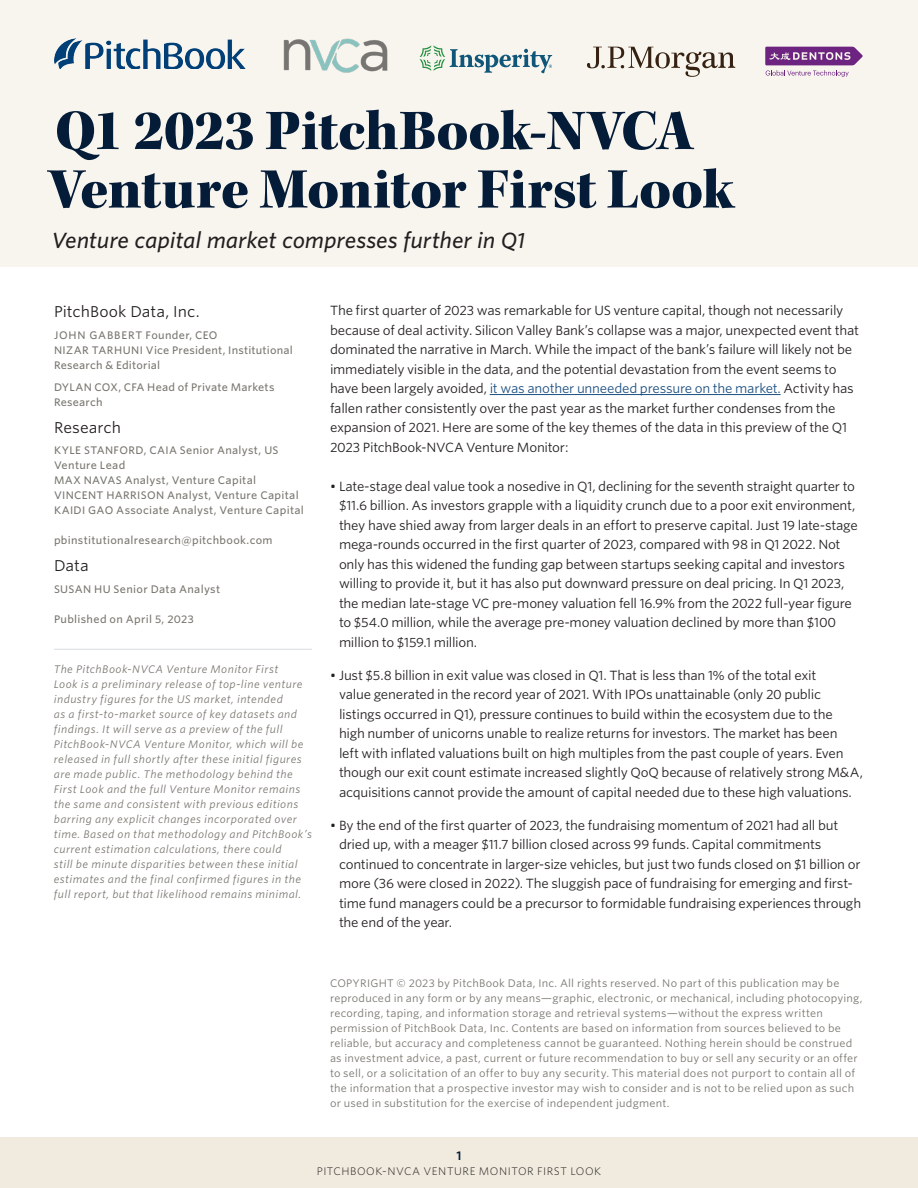
<style>
.page{position:relative;width:918px;height:1188px;background:#fff}
.page>*{position:absolute;margin:0;border:0;box-sizing:border-box;transform-origin:0 0}
.VM_H1{font:58.5px/58.5px "Kepler Std Black Subh";letter-spacing:-.01em;color:#051c38}
.VM_Chart_narrative_t{font:italic 500 21px "Whitney S Sm";letter-spacing:-.005em;color:#231f20}
.t1{font:15px "Whitney S Sm";letter-spacing:.005em;color:#231f20}
.AN_Body_copy_-_runt{font:12.75px/19.5px "Whitney S Sm";letter-spacing:-.02em;color:#231f20}
.t2{font:600 12px "Whitney S Sm";color:#051c38}
.t3{font:10.5px/15px "Whitney S Sm";letter-spacing:.02em;color:#78766f}
.t4{font:italic 10.5px/15px "Whitney S Sm";letter-spacing:.035em;color:#78766f}
.t5{font:500 10.5px/15px "Whitney S Sm";letter-spacing:.025em;color:#78766f}
.t6{font:300 10.5px "Whitney S Sm";letter-spacing:.05em;color:#231f20}
.s1{color:#1d5080}
</style>
<div class="page">
<div style="left:0;top:1137px;width:918px;height:51px;background:#f0ebde"></div>
<div style="left:0;top:0;width:918px;height:267px;background:#f8f5ef"></div>
<hr style="left:490px;top:394px;width:291px;height:1px;background:#1d5080">
<hr style="left:54px;top:649px;width:258px;height:1px;background:#d8dde3">
<p class="VM_H1" style="left:48px;top:103px;width:687px">Q1 2023 PitchBook-NVCA<br>Venture Monitor First Look</p>
<p class="VM_Chart_narrative_t" style="left:51px;top:226px;width:475px">Venture capital market compresses further in Q1</p>
<p class="t1" style="left:54px;top:301px;width:147px">PitchBook Data, Inc.</p>
<p class="t5" style="left:54px;top:327px;width:240px">JOHN GABBERT Founder, CEO<br>NIZAR TARHUNI Vice President, Institutional<br>Research &amp; Editorial</p>
<p class="t5" style="left:54px;top:379px;width:222px">DYLAN COX, CFA Head of Private Markets<br>Research</p>
<p class="t1" style="left:54px;top:417px;width:69px">Research</p>
<p class="t5" style="left:54px;top:443px;width:251px">KYLE STANFORD, CAIA Senior Analyst, US Venture Lead<br>MAX NAVAS Analyst, Venture Capital VINCENT HARRISON Analyst, Venture Capital KAIDI GAO Associate Analyst, Venture Capital</p>
<p class="t5" style="left:54px;top:533px;width:220px">pbinstitutionalresearch@pitchbook.com</p>
<p class="t1" style="left:54px;top:555px;width:36px">Data</p>
<p class="t5" style="left:54px;top:582px;width:168px">SUSAN HU Senior Data Analyst</p>
<p class="t5" style="left:54px;top:612px;width:141px">Published on April 5, 2023</p>
<p class="t4" style="left:54px;top:662px;width:260px">The PitchBook-NVCA Venture Monitor First<br>Look is a preliminary release of top-line venture industry figures for the US market, intended<br>as a first-to-market source of key datasets and findings. It will serve as a preview of the full PitchBook-NVCA Venture Monitor, which will be released in full shortly after these initial figures are made public. The methodology behind the First Look and the full Venture Monitor remains the same and consistent with previous editions barring any explicit changes incorporated over time. Based on that methodology and PitchBook’s current estimation calculations, there could<br>still be minute disparities between these initial estimates and the final confirmed figures in the full report, but that likelihood remains minimal.</p>
<p class="AN_Body_copy_-_runt" style="left:330px;top:301px;width:531px">The first quarter of 2023 was remarkable for US venture capital, though not necessarily because of deal activity. Silicon Valley Bank’s collapse was a major, unexpected event that dominated the narrative in March. While the impact of the bank’s failure will likely not be immediately visible in the data, and the potential devastation from the event seems to have been largely avoided, <span class="s1">it was another unneeded pressure on the market.</span> Activity has fallen rather consistently over the past year as the market further condenses from the expansion of 2021. Here are some of the key themes of the data in this preview of the Q1<br>2023 PitchBook-NVCA Venture Monitor:</p>
<p class="AN_Body_copy_-_runt" style="left:339px;top:476px;width:520px;text-indent:-9px">• Late-stage deal value took a nosedive in Q1, declining for the seventh straight quarter to $11.6 billion. As investors grapple with a liquidity crunch due to a poor exit environment, they have shied away from larger deals in an effort to preserve capital. Just 19 late-stage mega-rounds occurred in the first quarter of 2023, compared with 98 in Q1 2022. Not only has this widened the funding gap between startups seeking capital and investors willing to provide it, but it has also put downward pressure on deal pricing. In Q1 2023, the median late-stage VC pre-money valuation fell 16.9% from the 2022 full-year figure to $54.0 million, while the average pre-money valuation declined by more than $100 million to $159.1 million.</p>
<p class="AN_Body_copy_-_runt" style="left:339px;top:665px;width:526px;text-indent:-9px">• Just $5.8 billion in exit value was closed in Q1. That is less than 1% of the total exit<br>value generated in the record year of 2021. With IPOs unattainable (only 20 public listings occurred in Q1), pressure continues to build within the ecosystem due to the<br>high number of unicorns unable to realize returns for investors. The market has been<br>left with inflated valuations built on high multiples from the past couple of years. Even though our exit count estimate increased slightly QoQ because of relatively strong M&amp;A, acquisitions cannot provide the amount of capital needed due to these high valuations.</p>
<p class="AN_Body_copy_-_runt" style="left:339px;top:815px;width:524px;text-indent:-9px">• By the end of the first quarter of 2023, the fundraising momentum of 2021 had all but dried up, with a meager $11.7 billion closed across 99 funds. Capital commitments continued to concentrate in larger-size vehicles, but just two funds closed on $1 billion or more (36 were closed in 2022). The sluggish pace of fundraising for emerging and first&shy;time fund managers could be a precursor to formidable fundraising experiences through the end of the year.</p>
<p class="t3" style="left:330px;top:975px;width:534px">COPYRIGHT © 2023 by PitchBook Data, Inc. All rights reserved. No part of this publication may be reproduced in any form or by any means—graphic, electronic, or mechanical, including photocopying, recording, taping, and information storage and retrieval systems—without the express written permission of PitchBook Data, Inc. Contents are based on information from sources believed to be reliable, but accuracy and completeness cannot be guaranteed. Nothing herein should be construed as investment advice, a past, current or future recommendation to buy or sell any security or an offer to sell, or a solicitation of an offer to buy any security. This material does not purport to contain all of the information that a prospective investor may wish to consider and is not to be relied upon as such or used in substitution for the exercise of independent judgment.</p>
<p class="t2" style="left:456px;top:1147px;width:7px">1</p>
<p class="t6" style="left:317px;top:1164px;width:286px">PITCHBOOK-NVCA VENTURE MONITOR FIRST LOOK</p>
</div>
